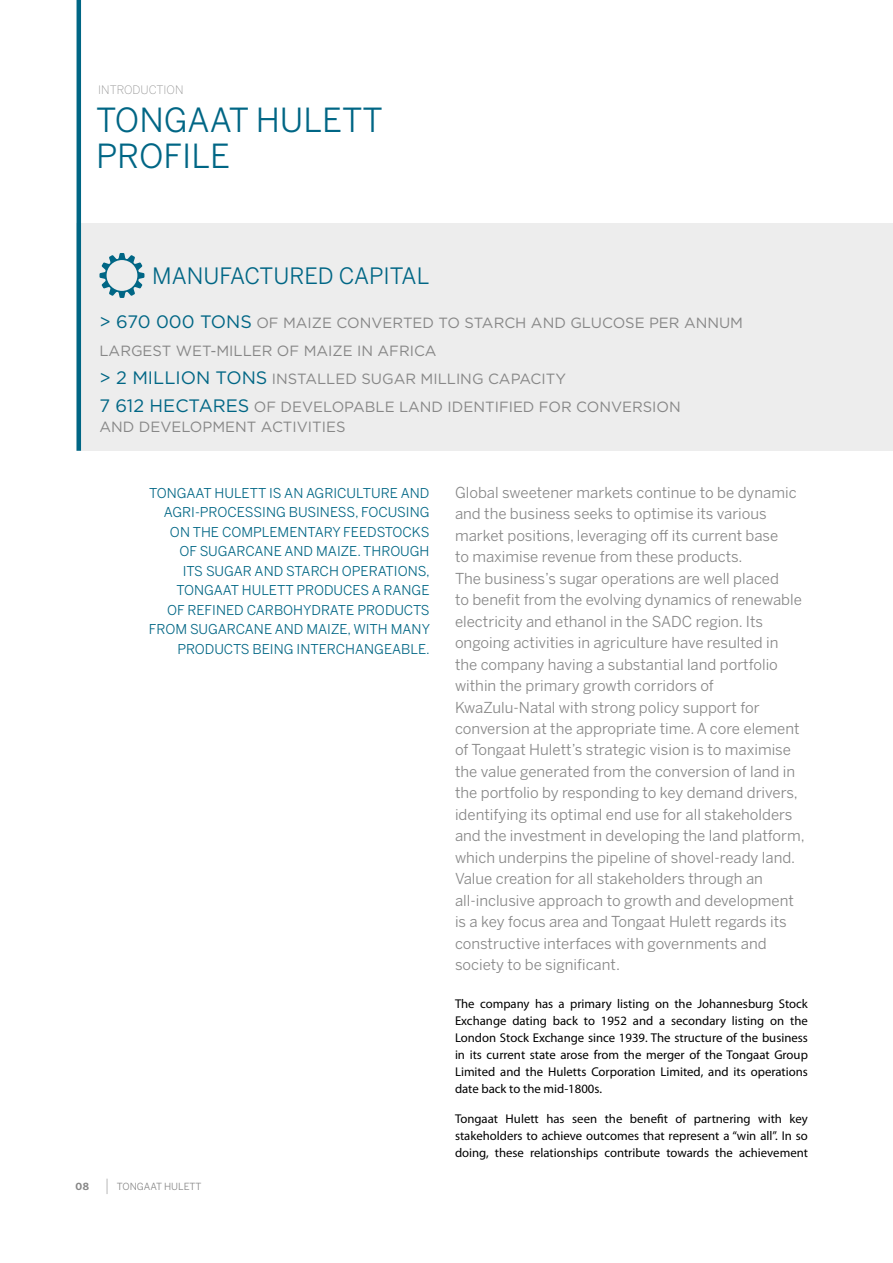
<style>
.page{position:relative;width:893px;height:1263px;background:#fff}
.page>*{position:absolute;margin:0;border:0;box-sizing:border-box;transform-origin:0 0}
.t1{font:33px/36px "Benton Sans";color:#006685}
.t2{font:22.35px "Benton Sans";color:#006685}
.t3{font:15px/21.5px "Benton Sans";color:#878787}
.t4{font:14.85px/28px "Gotham";color:#878787}
.t5{font:13.5px/19.5px "Benton Sans";color:#006685;text-align:right}
.t6{font:12.75px/17px "Myriad Pro";color:#000;text-align:justify}
.t7{font:200 11.55px "Benton Sans";color:#878787}
.t8{font:9.75px "Benton Sans";color:#878787}
.t9{font:700 9.75px "Benton Sans";color:#878787}
.s1{font-size:18px;color:#006685}
</style>
<div class="page">
<svg style="left:106px;top:1179px;width:2px;height:15px"></svg>
<div style="left:77px;top:223px;width:816px;height:228px;background:#ededed"></div>
<svg style="left:99px;top:253px;width:45px;height:45px"></svg>
<hr style="left:77px;top:0;width:4px;height:451px;background:#006685">
<p class="t7" style="left:98px;top:83px;width:87px">INTRODUCTION</p>
<h1 class="t1" style="left:96px;top:102px;width:288px">TONGAAT HULETT<br>PROFILE</h1>
<h2 class="t2" style="left:152px;top:262px;width:279px">MANUFACTURED CAPITAL</h2>
<p class="t4" style="left:99px;top:308px;width:645px"><span class="s1">&gt; 670 000 TONS</span> OF MAIZE CONVERTED TO STARCH AND GLUCOSE PER ANNUM LARGEST WET-MILLER OF MAIZE IN AFRICA<br><span class="s1">&gt; 2 MILLION TONS</span> INSTALLED SUGAR MILLING CAPACITY<br><span class="s1">7 612 HECTARES</span> OF DEVELOPABLE LAND IDENTIFIED FOR CONVERSION</p>
<p class="t4" style="left:99px;top:412px;width:248px">AND DEVELOPMENT ACTIVITIES</p>
<p class="t5" style="left:149px;top:483px;width:283px">TONGAAT HULETT IS AN AGRICULTURE AND AGRI-PROCESSING BUSINESS, FOCUSING ON THE COMPLEMENTARY FEEDSTOCKS<br>OF SUGARCANE AND MAIZE. THROUGH<br>ITS SUGAR AND STARCH OPERATIONS, TONGAAT HULETT PRODUCES A RANGE<br>OF REFINED CARBOHYDRATE PRODUCTS FROM SUGARCANE AND MAIZE, WITH MANY PRODUCTS BEING INTERCHANGEABLE.</p>
<p class="t9" style="left:75px;top:1180px;width:15px">08</p>
<p class="t8" style="left:117px;top:1180px;width:86px">TONGAAT HULETT</p>
<p class="t3" style="left:455px;top:482px;width:351px">Global sweetener markets continue to be dynamic and the business seeks to optimise its various market positions, leveraging off its current base<br>to maximise revenue from these products.<br>The business’s sugar operations are well placed<br>to benefit from the evolving dynamics of renewable electricity and ethanol in the SADC region. Its ongoing activities in agriculture have resulted in<br>the company having a substantial land portfolio within the primary growth corridors of KwaZulu-Natal with strong policy support for conversion at the appropriate time. A core element of Tongaat Hulett’s strategic vision is to maximise the value generated from the conversion of land in the portfolio by responding to key demand drivers, identifying its optimal end use for all stakeholders and the investment in developing the land platform, which underpins the pipeline of shovel-ready land.<br>Value creation for all stakeholders through an all-inclusive approach to growth and development is a key focus area and Tongaat Hulett regards its constructive interfaces with governments and society to be significant.</p>
<p class="t6" style="left:455px;top:996px;width:354px">The company has a primary listing on the Johannesburg Stock Exchange dating back to 1952 and a secondary listing on the London Stock Exchange since 1939. The structure of the business in its current state arose from the merger of the Tongaat Group Limited and the Huletts Corporation Limited, and its operations date back to the mid-1800s.</p>
<p class="t6" style="left:455px;top:1110px;width:354px">Tongaat Hulett has seen the benefit of partnering with key stakeholders to achieve outcomes that represent a “win all”. In so doing, these relationships contribute towards the achievement</p>
</div>
